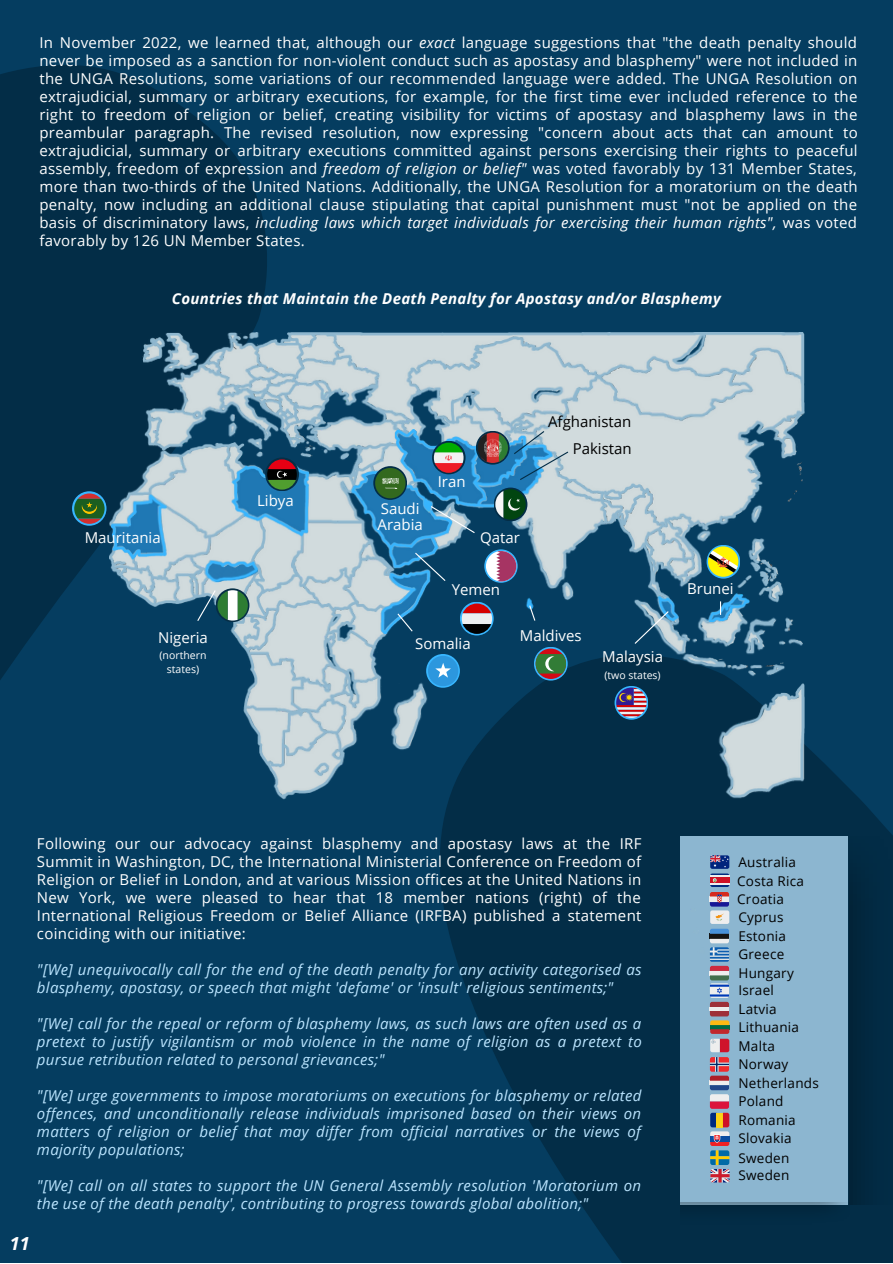
<style>
.page{position:relative;width:893px;height:1264px;background:#fff}
.page>*{position:absolute;margin:0;border:0;box-sizing:border-box;transform-origin:0 0}
.t1{font:italic 700 18px "Open Sans";color:#fff}
.t2{font:15px/18px "Open Sans";letter-spacing:.02em;color:#fff;text-align:justify}
.t3{font:italic 15px/18px "Open Sans";letter-spacing:.02em;color:#bbe5ff}
.t4{font:italic 700 15px "Open Sans";letter-spacing:.02em;color:#fff}
.t5{font:15px/15.8px "Open Sans";color:#fff}
.t6{font:15px/27px "Open Sans";color:#000;text-align:right}
.t7{font:13.5px/18.5px "Open Sans";letter-spacing:.02em;color:#000}
.t8{font:10.5px/14px "Open Sans";color:#fff;text-align:center}
.s1{font-style:italic}
</style>
<div class="page">
<div style="left:0;top:0;width:892px;height:1262px;background:#053d60"></div>
<svg style="left:0;top:65px;width:267px;height:615px;background:#032f4a"></svg>
<svg style="left:454px;top:765px;width:438px;height:497px;fill:#032d47"></svg>
<img style="left:20px;top:311px;width:806px;height:525px">
<div style="left:680px;top:836px;width:168px;height:367px;background:#8cb6d0"></div>
<svg style="left:709px;top:933px;width:20px;height:249px"></svg>
<img style="left:110px;top:443px;width:570px;height:510px">
<img style="left:144px;top:332px;width:464px;height:411px">
<img style="left:292px;top:334px;width:316px;height:577px">
<img style="left:608px;top:332px;width:196px;height:601px">
<svg style="left:72px;top:491px;width:34px;height:34px"></svg>
<img style="left:112px;top:465px;width:340px;height:168px">
<img style="left:395px;top:429px;width:354px;height:192px">
<svg style="left:74px;top:493px;width:31px;height:31px"></svg>
<svg style="left:216px;top:588px;width:33px;height:34px"></svg>
<svg style="left:265px;top:457px;width:34px;height:34px"></svg>
<svg style="left:267px;top:459px;width:30px;height:30px"></svg>
<svg style="left:196px;top:589px;width:52px;height:33px"></svg>
<svg style="left:373px;top:466px;width:34px;height:34px"></svg>
<svg style="left:375px;top:468px;width:30px;height:30px"></svg>
<svg style="left:426px;top:654px;width:34px;height:33px"></svg>
<div style="left:428px;top:656px;width:30px;height:30px;background:#2c97de;border-radius:50%"></div>
<svg style="left:435px;top:663px;width:16px;height:14px"></svg>
<svg style="left:396px;top:612px;width:18px;height:20px"></svg>
<svg style="left:414px;top:551px;width:32px;height:31px"></svg>
<svg style="left:460px;top:601px;width:33px;height:34px"></svg>
<svg style="left:461px;top:603px;width:31px;height:31px"></svg>
<svg style="left:528px;top:604px;width:8px;height:18px"></svg>
<svg style="left:534px;top:647px;width:33px;height:33px"></svg>
<svg style="left:535px;top:648px;width:31px;height:31px"></svg>
<svg style="left:429px;top:505px;width:47px;height:29px"></svg>
<svg style="left:484px;top:549px;width:33px;height:34px"></svg>
<div style="left:486px;top:551px;width:30px;height:30px;background:#fff;border-radius:50%"></div>
<svg style="left:496px;top:551px;width:20px;height:30px"></svg>
<svg style="left:432px;top:441px;width:33px;height:33px"></svg>
<svg style="left:433px;top:442px;width:31px;height:31px"></svg>
<svg style="left:477px;top:430px;width:92px;height:51px;background:#6f97b1"></svg>
<svg style="left:493px;top:487px;width:34px;height:34px"></svg>
<svg style="left:495px;top:489px;width:30px;height:30px"></svg>
<svg style="left:633px;top:610px;width:36px;height:35px"></svg>
<svg style="left:614px;top:686px;width:34px;height:33px"></svg>
<svg style="left:616px;top:687px;width:30px;height:31px"></svg>
<svg style="left:720px;top:601px;width:1px;height:14px"></svg>
<svg style="left:706px;top:545px;width:34px;height:33px"></svg>
<div style="left:708px;top:546px;width:30px;height:30px;background:#fff500;border-radius:50%"></div>
<svg style="left:708px;top:550px;width:29px;height:22px"></svg>
<img style="left:849px;top:836px;width:43px;height:367px">
<img style="left:680px;top:1202px;width:169px;height:22px">
<p class="t2" style="left:39px;top:33px;width:819px">In November 2022, we learned that, although our <span class="s1">exact</span> language suggestions that "the death penalty should never be imposed as a sanction for non-violent conduct such as apostasy and blasphemy" were not included in the UNGA Resolutions, some variations of our recommended language were added. The UNGA Resolution on extrajudicial, summary or arbitrary executions, for example, for the first time ever included reference to the right to freedom of religion or belief, creating visibility for victims of apostasy and blasphemy laws in the preambular paragraph. The revised resolution, now expressing "concern about acts that can amount to extrajudicial, summary or arbitrary executions committed against persons exercising their rights to peaceful assembly, freedom of expression and <span class="s1">freedom of religion or belief"</span> was voted favorably by 131 Member States, more than two-thirds of the United Nations. Additionally, the UNGA Resolution for a moratorium on the death penalty, now including an additional clause stipulating that capital punishment must "not be applied on the basis of discriminatory laws, <span class="s1">including laws which target individuals for exercising their human rights",</span> was voted favorably by 126 UN Member States.</p>
<p class="t4" style="left:172px;top:287px;width:550px">Countries that Maintain the Death Penalty for Apostasy and/or Blasphemy</p>
<p class="t5" style="left:85px;top:529px;width:77px">Mauritania</p>
<p class="t5" style="left:158px;top:629px;width:51px">Nigeria</p>
<p class="t8" style="left:159px;top:647px;width:48px">(northern states)</p>
<p class="t2" style="left:257px;top:490px;width:38px">Libya</p>
<p class="t5" style="left:377px;top:500px;width:47px">Saudi<br>Arabia</p>
<p class="t2" style="left:437px;top:472px;width:29px">Iran</p>
<p class="t2" style="left:480px;top:528px;width:41px">Qatar</p>
<p class="t2" style="left:451px;top:580px;width:50px">Yemen</p>
<p class="t6" style="left:548px;top:408px;width:85px">Afghanistan<br>Pakistan</p>
<p class="t5" style="left:415px;top:635px;width:57px">Somalia</p>
<p class="t5" style="left:520px;top:627px;width:63px">Maldives</p>
<p class="t5" style="left:602px;top:648px;width:62px">Malaysia</p>
<p class="t8" style="left:604px;top:667px;width:58px">(two states)</p>
<p class="t2" style="left:687px;top:579px;width:48px">Brunei</p>
<p class="t2" style="left:37px;top:834px;width:606px">Following our our advocacy against blasphemy and apostasy laws at the IRF Summit in Washington, DC, the International Ministerial Conference on Freedom of Religion or Belief in London, and at various Mission offices at the United Nations in New York, we were pleased to hear that 18 member nations (right) of the International Religious Freedom or Belief Alliance (IRFBA) published a statement coinciding with our initiative:</p>
<p class="t3" style="left:37px;top:959px;width:606px">"[We] unequivocally call for the end of the death penalty for any activity categorised as blasphemy, apostasy, or speech that might 'defame' or 'insult' religious sentiments;"</p>
<p class="t3" style="left:37px;top:1013px;width:606px;text-align:justify">"[We] call for the repeal or reform of blasphemy laws, as such laws are often used as a pretext to justify vigilantism or mob violence in the name of religion as a pretext to pursue retribution related to personal grievances;"</p>
<p class="t3" style="left:37px;top:1085px;width:606px;text-align:justify">"[We] urge governments to impose moratoriums on executions for blasphemy or related offences, and unconditionally release individuals imprisoned based on their views on matters of religion or belief that may differ from official narratives or the views of majority populations;</p>
<p class="t3" style="left:37px;top:1175px;width:605px">"[We] call on all states to support the UN General Assembly resolution 'Moratorium on the use of the death penalty', contributing to progress towards global abolition;"</p>
<p class="t1" style="left:10px;top:1230px;width:21px">11</p>
<p class="t7" style="left:737px;top:853px;width:68px">Australia<br>Costa Rica<br>Croatia<br>Cyprus<br>Estonia</p>
<p class="t7" style="left:738px;top:963px;width:57px">Hungary</p>
<p class="t7" style="left:738px;top:944px;width:47px">Greece</p>
<p class="t7" style="left:738px;top:980px;width:82px">Israel<br>Latvia<br>Lithuania<br>Malta<br>Norway<br>Netherlands<br>Poland<br>Romania<br>Slovakia</p>
<p class="t7" style="left:738px;top:1148px;width:52px;line-height:17.1px">Sweden<br>Sweden</p>
</div>
